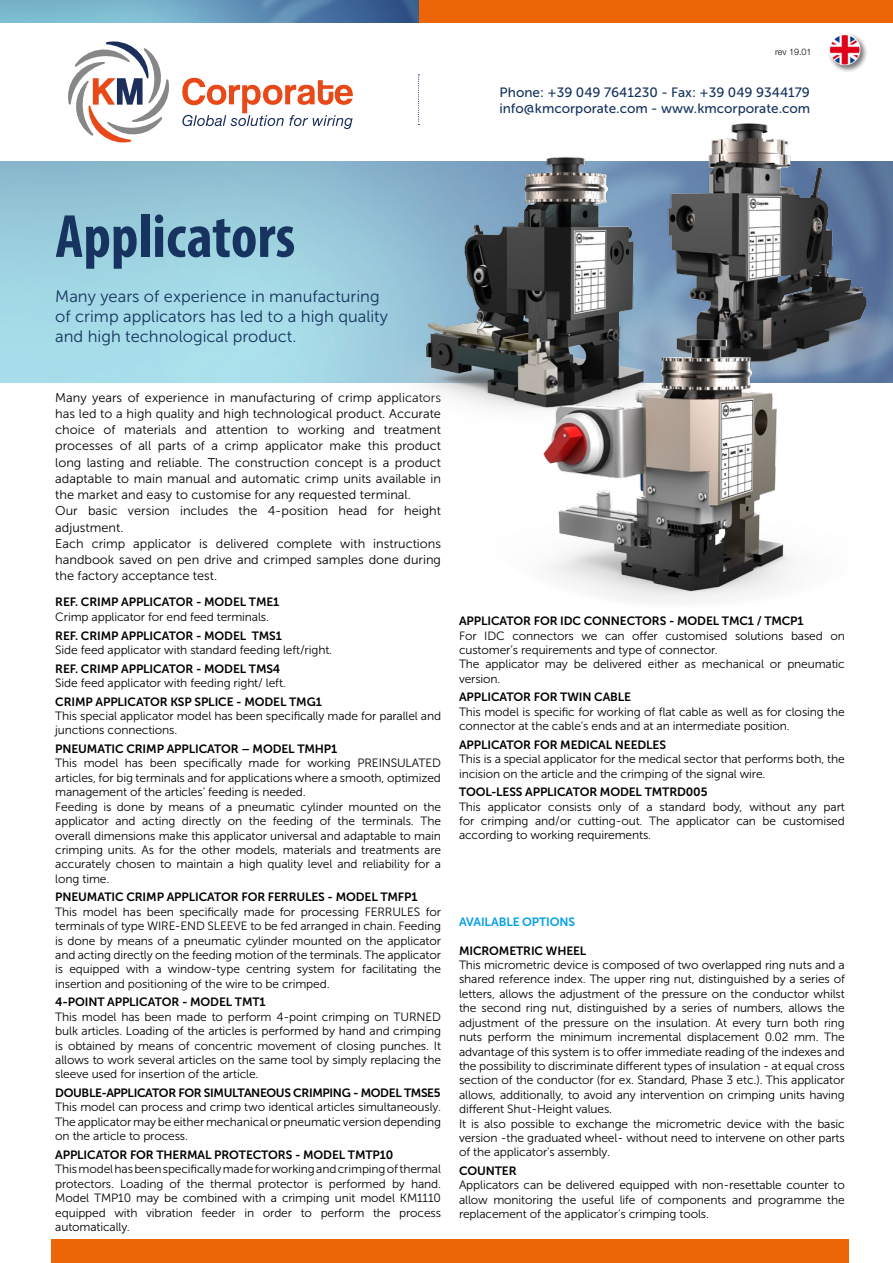
<style>
.page{position:relative;width:893px;height:1263px;background:#fff}
.page>*{position:absolute;margin:0;border:0;box-sizing:border-box;transform-origin:0 0}
.t1{font:700 condensed 61.5px "Myriad Pro";color:#16345f}
.t2{font:16.5px/19.8px "Museo Sans 300";color:#16345f}
.t3{font:13.5px/16.2px "Museo Sans 500";color:#16345f}
.t4{font:12.75px/16.2px "Museo Sans 300";color:#000}
.t5{font:12px/14.4px "Museo Sans 300";letter-spacing:-.01em;color:#000}
.t6{font:12px "Museo Sans 700";letter-spacing:-.01em;color:#000}
.t7{font:12px "Museo Sans 700";letter-spacing:-.03em;color:#000}
.t8{font:12px "Museo Sans 700";letter-spacing:-.01em;color:#009fe3}
.t9{font:300 9px "Helvetica Neue";color:#000}
</style>
<div class="page">
<div style="left:51px;top:1239px;width:797px;height:24px;background:#ec6608"></div>
<div style="left:412px;top:0;width:481px;height:23px;background:#ec6608"></div>
<svg style="left:418px;top:74px;width:1px;height:51px"></svg>
<img style="left:0;top:0;width:418px;height:23px">
<div style="left:827px;top:32px;width:41px;height:41px;background:#000;opacity:.53"></div>
<img style="left:829px;top:34px;width:31px;height:31px;border-radius:16px">
<svg style="left:68px;top:41px;width:101px;height:102px"></svg>
<svg style="left:182px;top:78px;width:171px;height:51px"></svg>
<img style="left:695px;top:123px;width:198px;height:260px">
<img style="left:334px;top:156px;width:361px;height:241px">
<img style="left:456px;top:310px;width:392px;height:292px">
<p class="t9" style="left:775px;top:46px;width:38px">rev 19.01</p>
<p class="t3" style="left:499px;top:84px;width:312px">Phone: +39 049 7641230 - Fax: +39 049 9344179 info@kmcorporate.com - www.kmcorporate.com</p>
<h1 class="t1" style="left:55px;top:198px;width:242px">Applicators</h1>
<h2 class="t2" style="left:55px;top:287px;width:334px">Many years of experience in manufacturing of crimp applicators has led to a high quality and high technological product.</h2>
<p class="t4" style="left:55px;top:389px;width:387px">Many years of experience in manufacturing of crimp applicators has led to a high quality and high technological product. Accurate choice of materials and attention to working and treatment processes of all parts of a crimp applicator make this product long lasting and reliable. The construction concept is a product adaptable to main manual and automatic crimp units available in the market and easy to customise for any requested terminal.<br>Our basic version includes the 4-position head for height adjustment.<br>Each crimp applicator is delivered complete with instructions handbook saved on pen drive and crimped samples done during the factory acceptance test.</p>
<p class="t6" style="left:55px;top:596px;width:226px">REF. CRIMP APPLICATOR - MODEL TME1</p>
<p class="t5" style="left:55px;top:610px;width:215px">Crimp applicator for end feed terminals.</p>
<p class="t6" style="left:55px;top:629px;width:228px">REF. CRIMP APPLICATOR - MODEL TMS1</p>
<p class="t5" style="left:55px;top:643px;width:278px">Side feed applicator with standard feeding left/right.</p>
<p class="t6" style="left:55px;top:662px;width:227px">REF. CRIMP APPLICATOR - MODEL TMS4</p>
<p class="t5" style="left:55px;top:676px;width:232px">Side feed applicator with feeding right/ left.</p>
<p class="t6" style="left:55px;top:695px;width:268px">CRIMP APPLICATOR KSP SPLICE - MODEL TMG1</p>
<p class="t5" style="left:55px;top:709px;width:387px">This special applicator model has been specifically made for parallel and junctions connections.</p>
<p class="t6" style="left:55px;top:742px;width:284px">PNEUMATIC CRIMP APPLICATOR – MODEL TMHP1</p>
<p class="t5" style="left:55px;top:756px;width:387px">This model has been specifically made for working PREINSULATED articles, for big terminals and for applications where a smooth, optimized management of the articles’ feeding is needed.<br>Feeding is done by means of a pneumatic cylinder mounted on the applicator and acting directly on the feeding of the terminals. The overall dimensions make this applicator universal and adaptable to main crimping units. As for the other models, materials and treatments are accurately chosen to maintain a high quality level and reliability for a long time.</p>
<p class="t6" style="left:55px;top:890px;width:364px">PNEUMATIC CRIMP APPLICATOR FOR FERRULES - MODEL TMFP1</p>
<p class="t5" style="left:55px;top:904px;width:387px;text-align:justify">This model has been specifically made for processing FERRULES for terminals of type WIRE-END SLEEVE to be fed arranged in chain. Feeding is done by means of a pneumatic cylinder mounted on the applicator and acting directly on the feeding motion of the terminals. The applicator is equipped with a window-type centring system for facilitating the insertion and positioning of the wire to be crimped.</p>
<p class="t6" style="left:55px;top:995px;width:212px">4-POINT APPLICATOR - MODEL TMT1</p>
<p class="t5" style="left:55px;top:1009px;width:387px;text-align:justify">This model has been made to perform 4-point crimping on TURNED bulk articles. Loading of the articles is performed by hand and crimping is obtained by means of concentric movement of closing punches. It allows to work several articles on the same tool by simply replacing the sleeve used for insertion of the article.</p>
<p class="t7" style="left:55px;top:1086px;width:387px">DOUBLE-APPLICATOR FOR SIMULTANEOUS CRIMPING - MODEL TMSE5</p>
<p class="t5" style="left:55px;top:1100px;width:387px;text-align:justify">This model can process and crimp two identical articles simultaneously.<br>The applicator may be either mechanical or pneumatic version depending on the article to process.</p>
<p class="t6" style="left:55px;top:1148px;width:340px">APPLICATOR FOR THERMAL PROTECTORS - MODEL TMTP10</p>
<p class="t5" style="left:55px;top:1162px;width:387px;text-align:justify">This model has been specifically made for working and crimping of thermal protectors. Loading of the thermal protector is performed by hand.<br>Model TMP10 may be combined with a crimping unit model KM1110 equipped with vibration feeder in order to perform the process automatically.</p>
<p class="t6" style="left:459px;top:614px;width:346px">APPLICATOR FOR IDC CONNECTORS - MODEL TMC1 / TMCP1</p>
<p class="t5" style="left:459px;top:628px;width:387px">For IDC connectors we can offer customised solutions based on customer’s requirements and type of connector.<br>The applicator may be delivered either as mechanical or pneumatic version.</p>
<p class="t6" style="left:459px;top:690px;width:174px">APPLICATOR FOR TWIN CABLE</p>
<p class="t5" style="left:459px;top:704px;width:387px">This model is specific for working of flat cable as well as for closing the connector at the cable’s ends and at an intermediate position.</p>
<p class="t6" style="left:459px;top:738px;width:208px">APPLICATOR FOR MEDICAL NEEDLES</p>
<p class="t5" style="left:459px;top:752px;width:387px">This is a special applicator for the medical sector that performs both, the incision on the article and the crimping of the signal wire.</p>
<p class="t6" style="left:459px;top:785px;width:250px">TOOL-LESS APPLICATOR MODEL TMTRD005</p>
<p class="t5" style="left:459px;top:799px;width:387px;text-align:justify">This applicator consists only of a standard body, without any part for crimping and/or cutting-out. The applicator can be customised according to working requirements.</p>
<p class="t8" style="left:459px;top:915px;width:118px">AVAILABLE OPTIONS</p>
<p class="t6" style="left:459px;top:944px;width:129px">MICROMETRIC WHEEL</p>
<p class="t5" style="left:459px;top:958px;width:387px">This micrometric device is composed of two overlapped ring nuts and a shared reference index. The upper ring nut, distinguished by a series of letters, allows the adjustment of the pressure on the conductor whilst the second ring nut, distinguished by a series of numbers, allows the adjustment of the pressure on the insulation. At every turn both ring nuts perform the minimum incremental displacement 0.02 mm. The advantage of this system is to offer immediate reading of the indexes and the possibility to discriminate different types of insulation - at equal cross section of the conductor (for ex. Standard, Phase 3 etc.). This applicator allows, additionally, to avoid any intervention on crimping units having different Shut-Height values.<br>It is also possible to exchange the micrometric device with the basic version -the graduated wheel- without need to intervene on other parts of the applicator’s assembly.</p>
<p class="t6" style="left:459px;top:1164px;width:59px">COUNTER</p>
<p class="t5" style="left:459px;top:1178px;width:387px;text-align:justify">Applicators can be delivered equipped with non-resettable counter to allow monitoring the useful life of components and programme the replacement of the applicator’s crimping tools.</p>
</div>
